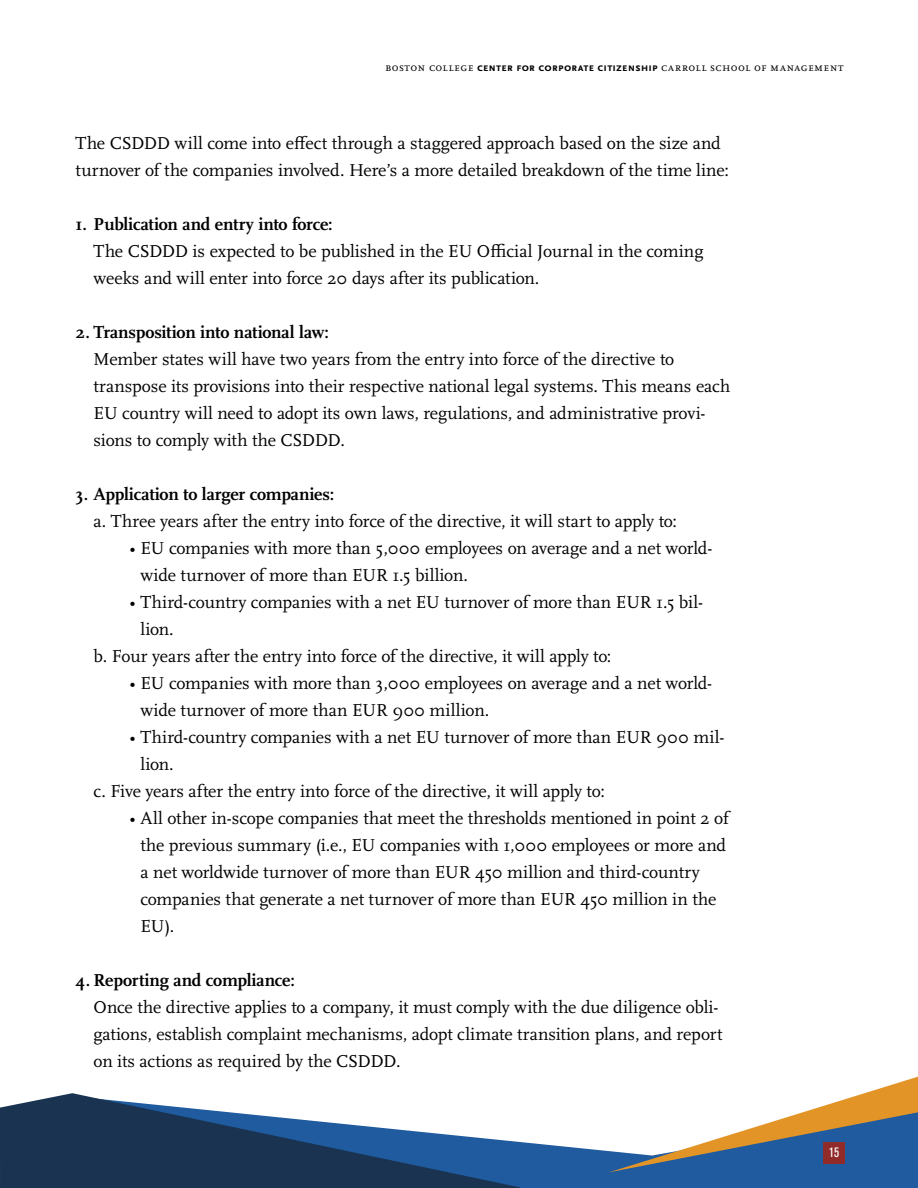
<style>
.page{position:relative;width:918px;height:1188px;background:#fff}
.page>*{position:absolute;margin:0;border:0;box-sizing:border-box;transform-origin:0 0}
.t1{font:18px/27px "Scala OT";letter-spacing:-.01em;color:#000}
.t2{font:700 18px "Scala OT";letter-spacing:-.015em;color:#000}
.t3{font:condensed 13.5px "Akzidenz Grotesk BE";color:#fff}
.t4{font:12px "Scala OT";letter-spacing:.035em;color:#000}
.s1{font-family:"Scala Sans OT";font-weight:700;font-size:11.4px}
</style>
<div class="page">
<div style="left:520px;top:1142px;width:398px;height:46px;background:#1f5b9e"></div>
<svg style="left:609px;top:1076px;width:309px;height:96px"></svg>
<div style="left:823px;top:1142px;width:22px;height:22px;background:#912b29"></div>
<svg style="left:0;top:1093px;width:520px;height:95px;fill:#193351"></svg>
<p class="t4" style="left:385px;top:61px;width:460px">boston college <span class="s1">center for corporate citizenship</span> carroll school of management</p>
<p class="t1" style="left:76px;top:130px;width:655px">The CSDDD will come into effect through a staggered approach based on the size and turnover of the companies involved. Here’s a more detailed breakdown of the time line:</p>
<p class="t2" style="left:76px;top:214px;width:259px">1. Publication and entry into force:</p>
<p class="t1" style="left:94px;top:238px;width:611px">The CSDDD is expected to be published in the EU Official Journal in the coming weeks and will enter into force 20 days after its publication.</p>
<p class="t2" style="left:76px;top:322px;width:255px">2. Transposition into national law:</p>
<p class="t1" style="left:94px;top:346px;width:638px">Member states will have two years from the entry into force of the directive to transpose its provisions into their respective national legal systems. This means each EU country will need to adopt its own laws, regulations, and administrative provi&shy;sions to comply with the CSDDD.</p>
<p class="t2" style="left:76px;top:484px;width:260px">3. Application to larger companies:</p>
<p class="t1" style="left:94px;top:508px;width:585px">a. Three years after the entry into force of the directive, it will start to apply to:</p>
<p class="t1" style="left:140px;top:535px;width:573px;text-indent:-11px">• EU companies with more than 5,000 employees on average and a net world&shy;wide turnover of more than EUR 1.5 billion.</p>
<p class="t1" style="left:130px;top:589px;width:575px">• Third-country companies with a net EU turnover of more than EUR 1.5 bil-</p>
<p class="t1" style="left:140px;top:616px;width:35px">lion.</p>
<p class="t1" style="left:94px;top:643px;width:519px">b. Four years after the entry into force of the directive, it will apply to:</p>
<p class="t1" style="left:140px;top:670px;width:573px;text-indent:-11px">• EU companies with more than 3,000 employees on average and a net world&shy;wide turnover of more than EUR 900 million.</p>
<p class="t1" style="left:130px;top:724px;width:596px">• Third-country companies with a net EU turnover of more than EUR 900 mil-</p>
<p class="t1" style="left:140px;top:751px;width:35px">lion.</p>
<p class="t1" style="left:94px;top:778px;width:513px">c. Five years after the entry into force of the directive, it will apply to:</p>
<p class="t1" style="left:140px;top:805px;width:592px;text-indent:-11px">• All other in-scope companies that meet the thresholds mentioned in point 2 of the previous summary (i.e., EU companies with 1,000 employees or more and a net worldwide turnover of more than EUR 450 million and third-country companies that generate a net turnover of more than EUR 450 million in the EU).</p>
<p class="t2" style="left:76px;top:970px;width:221px">4. Reporting and compliance:</p>
<p class="t1" style="left:94px;top:994px;width:630px">Once the directive applies to a company, it must comply with the due diligence obli&shy;gations, establish complaint mechanisms, adopt climate transition plans, and report on its actions as required by the CSDDD.</p>
<p class="t3" style="left:829px;top:1145px;width:12px">15</p>
</div>
